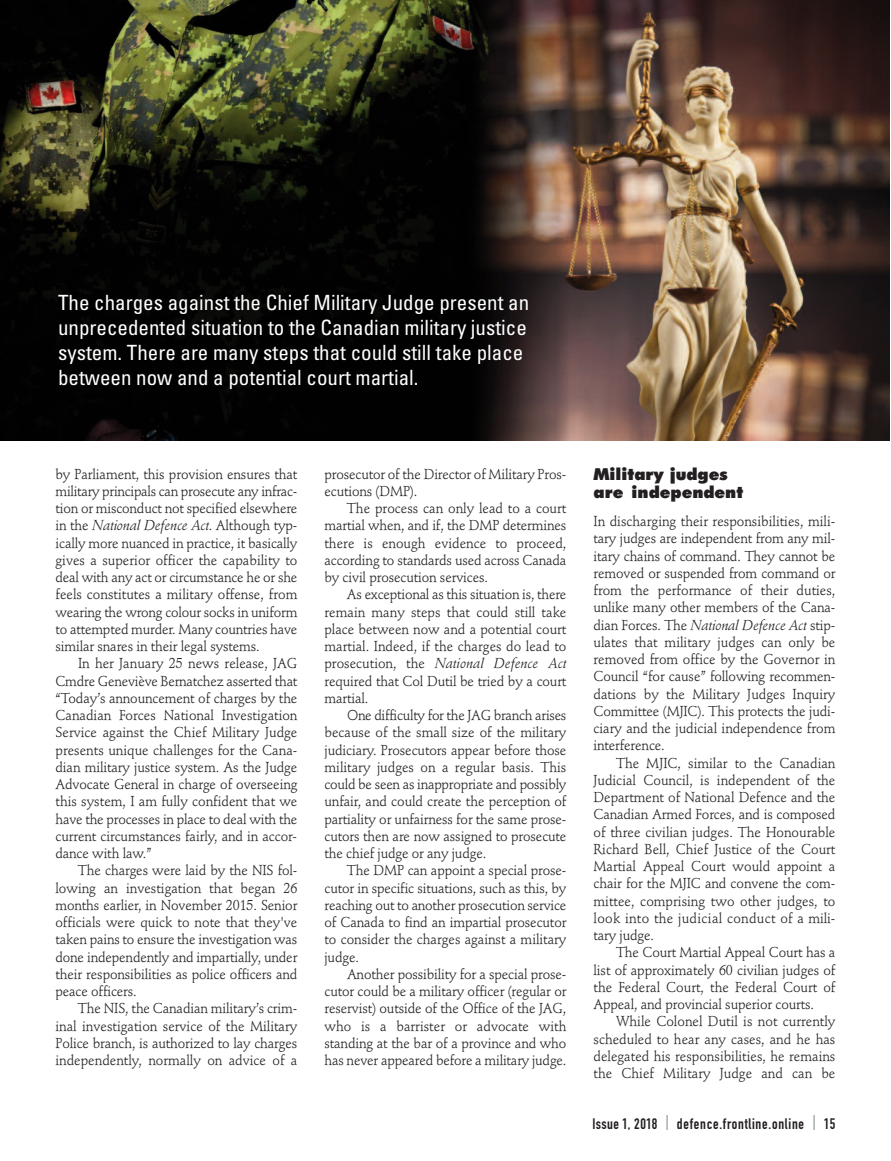
<style>
.page{position:relative;width:891px;height:1161px;background:#fff}
.page>*{position:absolute;margin:0;border:0;box-sizing:border-box;transform-origin:0 0}
.t1{font:condensed 21px/25.2px "Univers";color:#fff}
.t2{font:900 16.5px/18px "Futura BT";color:#231f20}
.t3{font:15px "DIN Engschrift Std";letter-spacing:.05em;color:#231f20}
.t4{font:14.25px/17.2px "Stempel Schneidler";letter-spacing:-.01em;color:#231f20;text-align:justify;scale:.95 1}
.s1{font-style:italic}
.s2{font-size:21px;color:#a8a9ad}
</style>
<div class="page">
<img style="left:0;top:0;width:890px;height:441px">
<h1 class="t1" style="left:58px;top:291px;width:473px">The charges against the Chief Military Judge present an unprecedented situation to the Canadian military justice system. There are many steps that could still take place between now and a potential court martial.</h1>
<p class="t4" style="left:56px;top:467px;width:256px">by Parliament, this provision ensures that military principals can prosecute any infrac&shy;tion or misconduct not specified elsewhere in the <span class="s1">National Defence Act</span>. Although typ&shy;ically more nuanced in practice, it basically gives a superior officer the capability to deal with any act or circumstance he or she feels constitutes a military offense, from wearing the wrong colour socks in uniform to attempted murder. Many countries have similar snares in their legal systems.</p>
<p class="t4" style="left:55px;top:656px;width:256px;text-indent:23px">In her January 25 news release, JAG Cmdre Geneviève Bernatchez asserted that “Today’s announcement of charges by the Canadian Forces National Investigation Service against the Chief Military Judge presents unique challenges for the Cana&shy;dian military justice system. As the Judge Advocate General in charge of overseeing this system, I am fully confident that we have the processes in place to deal with the current circumstances fairly, and in accor&shy;dance with law.”</p>
<p class="t4" style="left:55px;top:863px;width:256px;text-indent:23px">The charges were laid by the NIS fol&shy;lowing an investigation that began 26 months earlier, in November 2015. Senior officials were quick to note that they've taken pains to ensure the investigation was done independently and impartially, under their responsibilities as police officers and peace officers.</p>
<p class="t4" style="left:55px;top:1001px;width:256px;text-indent:23px">The NIS, the Canadian military’s crim&shy;inal investigation service of the Military Police branch, is authorized to lay charges independently, normally on advice of a</p>
<p class="t4" style="left:324px;top:467px;width:256px">prosecutor of the Director of Military Pros&shy;ecutions (DMP).</p>
<p class="t4" style="left:324px;top:501px;width:256px;text-indent:23px">The process can only lead to a court martial when, and if, the DMP determines there is enough evidence to proceed, according to standards used across Canada by civil prosecution services.</p>
<p class="t4" style="left:324px;top:587px;width:256px;text-indent:22px">As exceptional as this situation is, there remain many steps that could still take place between now and a potential court martial. Indeed, if the charges do lead to prosecution, the <span class="s1">National Defence Act </span>required that Col Dutil be tried by a court martial.</p>
<p class="t4" style="left:324px;top:708px;width:256px;text-indent:23px">One difficulty for the JAG branch arises because of the small size of the military judiciary. Prosecutors appear before those military judges on a regular basis. This could be seen as inappropriate and possibly unfair, and could create the perception of partiality or unfairness for the same prose&shy;cutors then are now assigned to prosecute the chief judge or any judge.</p>
<p class="t4" style="left:324px;top:863px;width:256px;text-indent:23px">The DMP can appoint a special prose&shy;cutor in specific situations, such as this, by reaching out to another prosecution service of Canada to find an impartial prosecutor to consider the charges against a military judge.</p>
<p class="t4" style="left:324px;top:967px;width:256px;text-indent:23px">Another possibility for a special prose&shy;cutor could be a military officer (regular or reservist) outside of the Office of the JAG, who is a barrister or advocate with standing at the bar of a province and who has never appeared before a military judge.</p>
<p class="t2" style="left:593px;top:466px;width:151px">Military judges are independent</p>
<p class="t4" style="left:594px;top:514px;width:256px">In discharging their responsibilities, mili&shy;tary judges are independent from any mil&shy;itary chains of command. They cannot be removed or suspended from command or from the performance of their duties, unlike many other members of the Cana&shy;dian Forces. The <span class="s1">National Defence Act</span> stip&shy;ulates that military judges can only be removed from office by the Governor in Council “for cause” following recommen&shy;dations by the Military Judges Inquiry Committee (MJIC). This protects the judi&shy;ciary and the judicial independence from interference.</p>
<p class="t4" style="left:594px;top:756px;width:256px;text-indent:23px">The MJIC, similar to the Canadian Judicial Council, is independent of the Department of National Defence and the Canadian Armed Forces, and is composed of three civilian judges. The Honourable Richard Bell, Chief Justice of the Court Martial Appeal Court would appoint a chair for the MJIC and convene the com&shy;mittee, comprising two other judges, to look into the judicial conduct of a mili&shy;tary judge.</p>
<p class="t4" style="left:594px;top:945px;width:256px;text-indent:22px">The Court Martial Appeal Court has a list of approximately 60 civilian judges of the Federal Court, the Federal Court of Appeal, and provincial superior courts.</p>
<p class="t4" style="left:594px;top:1014px;width:256px;text-indent:23px">While Colonel Dutil is not currently scheduled to hear any cases, and he has delegated his responsibilities, he remains the Chief Military Judge and can be</p>
<p class="t3" style="left:593px;top:1118px;width:244px">Issue 1, 2018 <span class="s2">I</span> defence.frontline.online <span class="s2">I</span> 15</p>
</div>
